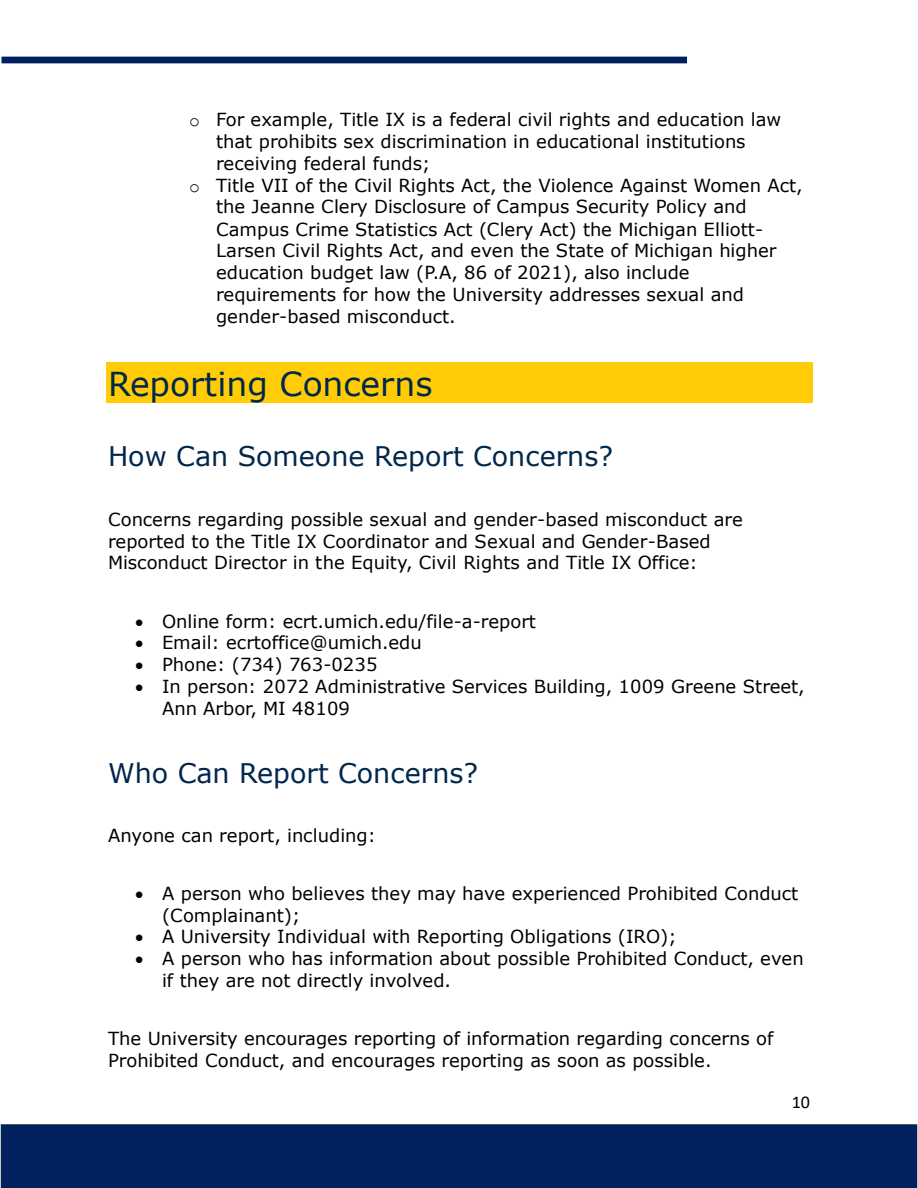
<style>
.page{position:relative;width:918px;height:1188px;background:#fff}
.page>*{position:absolute;margin:0;border:0;box-sizing:border-box;transform-origin:0 0}
.t1{font:33px "Verdana";color:#00274c}
.t2{font:27px "Verdana";color:#00274c}
.t3{font:18px/21.9px "Verdana";color:#000}
.t4{font:18px "Calibri";color:#000}
.s1{font-family:"Courier New"}
</style>
<div class="page">
<div style="left:2px;top:57px;width:685px;height:6px;background:#002060"></div>
<div style="left:2px;top:1125px;width:914px;height:63px;background:#002060"></div>
<div style="left:1px;top:1124px;width:916px;height:64px;border:2px solid #00274c"></div>
<div style="left:106px;top:363px;width:707px;height:40px;background:#ffcc05"></div>
<p class="t3" style="left:216px;top:108px;width:567px;text-indent:-27px"><span class="s1">o</span> For example, Title IX is a federal civil rights and education law that prohibits sex discrimination in educational institutions receiving federal funds;</p>
<p class="t3" style="left:216px;top:174px;width:588px;text-indent:-27px"><span class="s1">o</span> Title VII of the Civil Rights Act, the Violence Against Women Act, the Jeanne Clery Disclosure of Campus Security Policy and Campus Crime Statistics Act (Clery Act) the Michigan Elliott-Larsen Civil Rights Act, and even the State of Michigan higher education budget law (P.A, 86 of 2021), also include requirements for how the University addresses sexual and gender-based misconduct.</p>
<h2 class="t1" style="left:108px;top:363px;width:326px">Reporting Concerns</h2>
<h3 class="t2" style="left:108px;top:439px;width:507px">How Can Someone Report Concerns?</h3>
<p class="t3" style="left:108px;top:508px;width:636px">Concerns regarding possible sexual and gender-based misconduct are reported to the Title IX Coordinator and Sexual and Gender-Based<br>Misconduct Director in the Equity, Civil Rights and Title IX Office:</p>
<p class="t3" style="left:135px;top:609px;width:402px">• Online form: ecrt.umich.edu/file-a-report</p>
<p class="t3" style="left:135px;top:631px;width:288px">• Email: ecrtoffice@umich.edu</p>
<p class="t3" style="left:135px;top:653px;width:244px">• Phone: (734) 763-0235</p>
<p class="t3" style="left:162px;top:675px;width:644px;text-indent:-27px">• In person: 2072 Administrative Services Building, 1009 Greene Street,<br>Ann Arbor, MI 48109</p>
<h3 class="t2" style="left:108px;top:755px;width:372px">Who Can Report Concerns?</h3>
<p class="t3" style="left:108px;top:824px;width:269px">Anyone can report, including:</p>
<p class="t3" style="left:162px;top:881px;width:638px;text-indent:-27px">• A person who believes they may have experienced Prohibited Conduct (Complainant);</p>
<p class="t3" style="left:135px;top:925px;width:543px">• A University Individual with Reporting Obligations (IRO);</p>
<p class="t3" style="left:162px;top:947px;width:643px;text-indent:-27px">• A person who has information about possible Prohibited Conduct, even if they are not directly involved.</p>
<p class="t3" style="left:108px;top:1027px;width:667px">The University encourages reporting of information regarding concerns of<br>Prohibited Conduct, and encourages reporting as soon as possible.</p>
<p class="t4" style="left:792px;top:1094px;width:20px">10</p>
</div>
